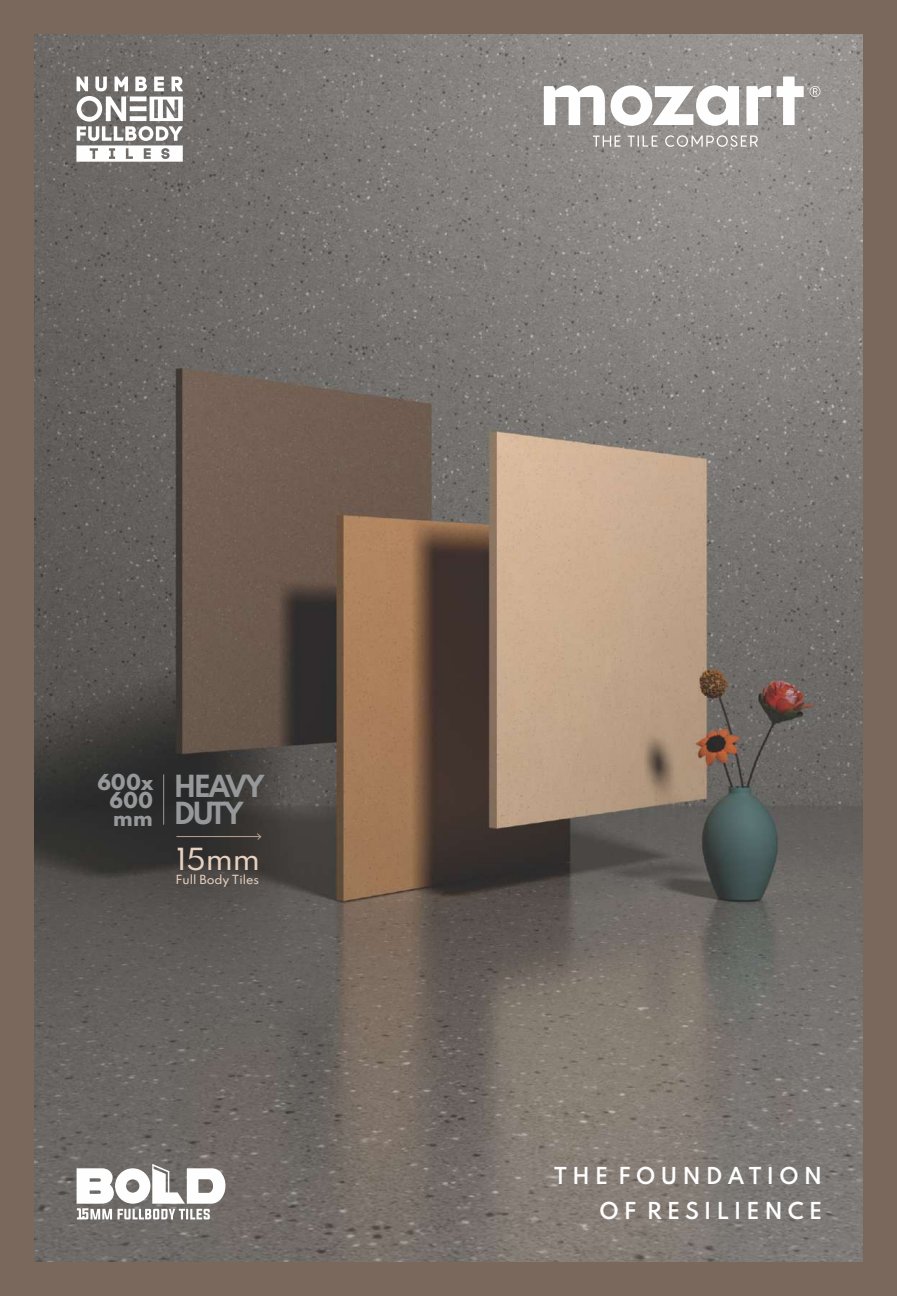
<style>
.page{position:relative;width:897px;height:1296px;background:#fff}
.page>*{position:absolute;margin:0;border:0;box-sizing:border-box;transform-origin:0 0}
.t1{font:700 27px/26.4px "Spartan";letter-spacing:-.12em;color:#96989a}
.t2{font:500 27px "Spartan";color:#e7d1c1}
.t3{font:600 20.7px/34.8px "Spartan";letter-spacing:.23em;color:#fefefe;text-align:right}
.t4{font:800 19.5px/18.1px "Spartan";color:#96989a;text-align:justify}
.t5{font:500 11.25px "Spartan";color:#e7d1c1}
</style>
<div class="page">
<div style="left:0;top:0;width:896px;height:1296px;background:#7a685d"></div>
<img style="left:34px;top:34px;width:828px;height:1228px">
<svg style="left:543px;top:77px;width:277px;height:70px;background:#b8b6b4"></svg>
<svg style="left:76px;top:77px;width:108px;height:85px"></svg>
<svg style="left:77px;top:1164px;width:150px;height:55px"></svg>
<svg style="left:176px;top:833px;width:85px;height:7px"></svg>
<hr style="left:163px;top:774px;width:1px;height:51px;background:#96989a">
<p class="t4" style="left:110px;top:775px;width:45px;text-indent:-12px">600x 600 mm</p>
<h1 class="t1" style="left:173px;top:776px;width:93px">HEAVY<br>DUTY</h1>
<h1 class="t2" style="left:176px;top:847px;width:85px">15mm</h1>
<p class="t5" style="left:175px;top:874px;width:85px">Full Body Tiles</p>
<p class="t3" style="left:553px;top:1161px;width:270px">THE FOUNDATION<br>OF RESILIENCE</p>
</div>
